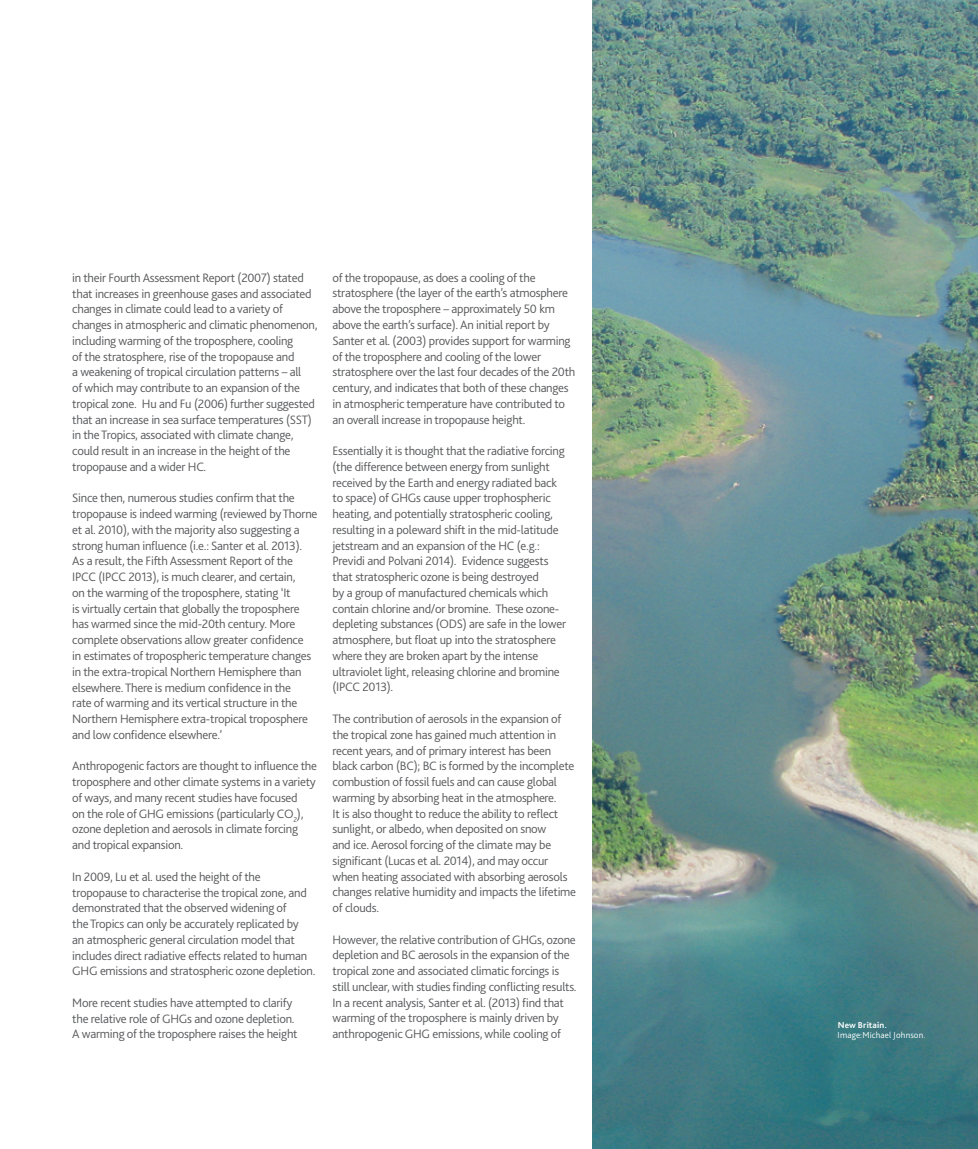
<style>
.page{position:relative;width:978px;height:1149px;background:#fff}
.page>*{position:absolute;margin:0;border:0;box-sizing:border-box;transform-origin:0 0}
.t1{font:300 12.75px/15.8px "Bliss 2";letter-spacing:-.02em;color:#57585a}
.t2{font:300 9px "Bliss 2";letter-spacing:.015em;color:#fff}
.t3{font:700 9px "Bliss 2";letter-spacing:.02em;color:#fff}
</style>
<div class="page">
<img style="left:593px;top:0;width:385px;height:1148px">
<p class="t1" style="left:72px;top:269px;width:247px">in their Fourth Assessment Report (2007) stated that increases in greenhouse gases and associated changes in climate could lead to a variety of changes in atmospheric and climatic phenomenon, including warming of the troposphere, cooling<br>of the stratosphere, rise of the tropopause and<br>a weakening of tropical circulation patterns – all<br>of which may contribute to an expansion of the tropical zone. Hu and Fu (2006) further suggested that an increase in sea surface temperatures (SST) in the Tropics, associated with climate change, could result in an increase in the height of the tropopause and a wider HC.</p>
<p class="t1" style="left:72px;top:490px;width:247px">Since then, numerous studies confirm that the tropopause is indeed warming (reviewed by Thorne et al. 2010), with the majority also suggesting a strong human influence (i.e.: Santer et al. 2013).<br>As a result, the Fifth Assessment Report of the IPCC (IPCC 2013), is much clearer, and certain,<br>on the warming of the troposphere, stating ‘It<br>is virtually certain that globally the troposphere has warmed since the mid-20th century. More complete observations allow greater confidence<br>in estimates of tropospheric temperature changes in the extra-tropical Northern Hemisphere than elsewhere. There is medium confidence in the<br>rate of warming and its vertical structure in the Northern Hemisphere extra-tropical troposphere and low confidence elsewhere.’</p>
<p class="t1" style="left:72px;top:758px;width:246px">Anthropogenic factors are thought to influence the troposphere and other climate systems in a variety of ways, and many recent studies have focused<br>on the role of GHG emissions (particularly CO<sub>2</sub>), ozone depletion and aerosols in climate forcing and tropical expansion.</p>
<p class="t1" style="left:72px;top:868px;width:245px">In 2009, Lu et al. used the height of the tropopause to characterise the tropical zone, and demonstrated that the observed widening of<br>the Tropics can only be accurately replicated by<br>an atmospheric general circulation model that includes direct radiative effects related to human GHG emissions and stratospheric ozone depletion.</p>
<p class="t1" style="left:72px;top:994px;width:227px">More recent studies have attempted to clarify the relative role of GHGs and ozone depletion.<br>A warming of the troposphere raises the height</p>
<p class="t1" style="left:332px;top:269px;width:244px">of the tropopause, as does a cooling of the stratosphere (the layer of the earth’s atmosphere above the troposphere – approximately 50 km above the earth’s surface). An initial report by Santer et al. (2003) provides support for warming of the troposphere and cooling of the lower stratosphere over the last four decades of the 20th century, and indicates that both of these changes in atmospheric temperature have contributed to an overall increase in tropopause height.</p>
<p class="t1" style="left:332px;top:443px;width:235px">Essentially it is thought that the radiative forcing (the difference between energy from sunlight received by the Earth and energy radiated back to space) of GHGs cause upper trophospheric heating, and potentially stratospheric cooling, resulting in a poleward shift in the mid-latitude jetstream and an expansion of the HC (e.g.:<br>Previdi and Polvani 2014). Evidence suggests that stratospheric ozone is being destroyed<br>by a group of manufactured chemicals which contain chlorine and/or bromine. These ozone&shy;depleting substances (ODS) are safe in the lower atmosphere, but float up into the stratosphere where they are broken apart by the intense ultraviolet light, releasing chlorine and bromine (IPCC 2013).</p>
<p class="t1" style="left:332px;top:710px;width:245px">The contribution of aerosols in the expansion of the tropical zone has gained much attention in recent years, and of primary interest has been black carbon (BC); BC is formed by the incomplete combustion of fossil fuels and can cause global warming by absorbing heat in the atmosphere.<br>It is also thought to reduce the ability to reflect sunlight, or albedo, when deposited on snow<br>and ice. Aerosol forcing of the climate may be significant (Lucas et al. 2014), and may occur when heating associated with absorbing aerosols changes relative humidity and impacts the lifetime of clouds.</p>
<p class="t1" style="left:332px;top:931px;width:246px">However, the relative contribution of GHGs, ozone depletion and BC aerosols in the expansion of the tropical zone and associated climatic forcings is still unclear, with studies finding conflicting results.<br>In a recent analysis, Santer et al. (2013) find that warming of the troposphere is mainly driven by anthropogenic GHG emissions, while cooling of</p>
<p class="t3" style="left:838px;top:1018px;width:51px">New Britain.</p>
<p class="t2" style="left:838px;top:1029px;width:89px">Image:Michael Johnson.</p>
</div>
